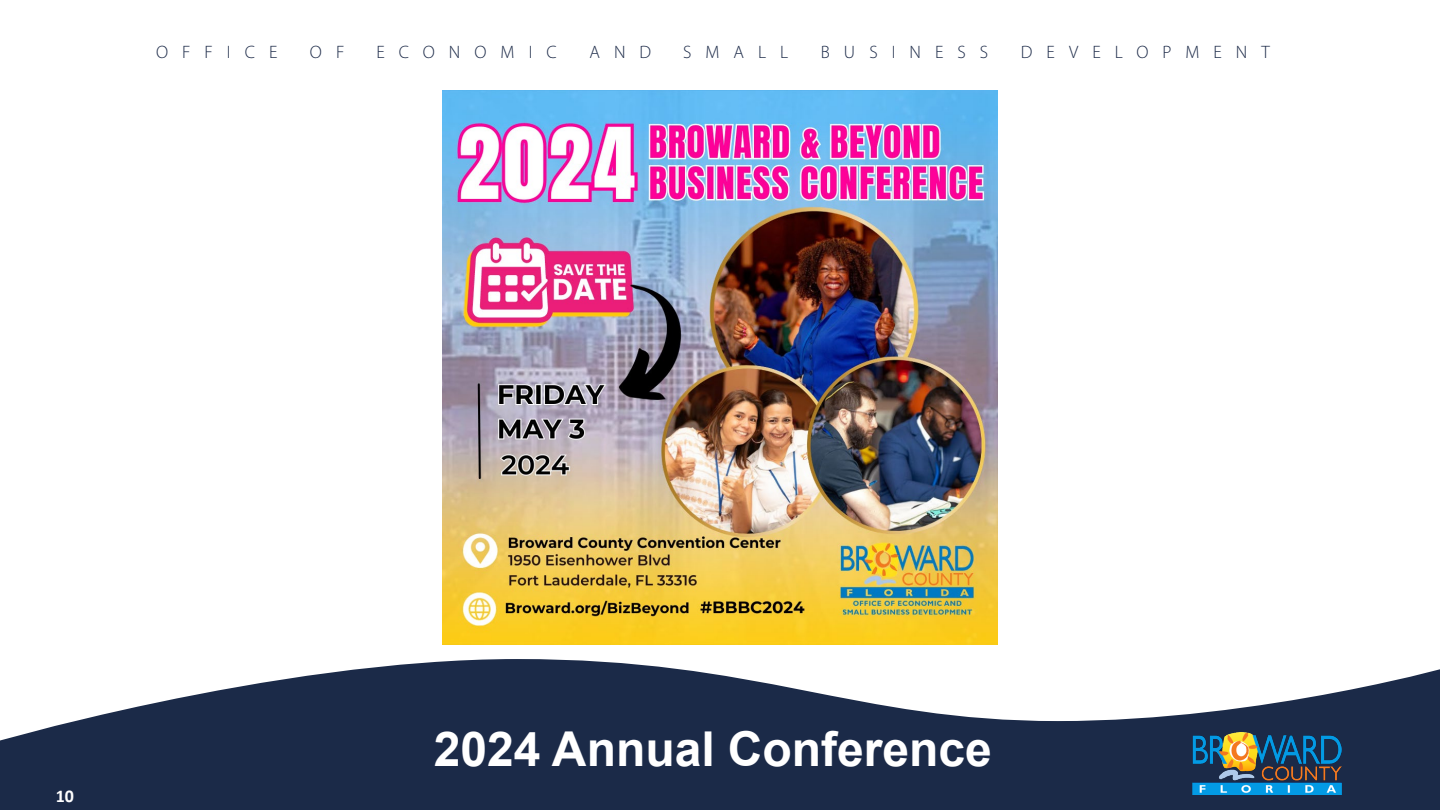
<style>
.page{position:relative;width:1440px;height:810px;background:#fff}
.page>*{position:absolute;margin:0;border:0;box-sizing:border-box;transform-origin:0 0}
.t1{font:700 48px "Arial";color:#fff}
.t2{font:300 18px "Myriad Pro";letter-spacing:.78em;color:#1c2a48}
.t3{font:700 18px "Calibri";color:#fff}
</style>
<div class="page">
<svg style="left:0;top:659px;width:1440px;height:151px;fill:#1b2a48"></svg>
<img style="left:1192px;top:732px;width:149px;height:62px">
<img style="left:443px;top:90px;width:554px;height:554px">
<p class="t2" style="left:156px;top:41px;width:123px">OFFICE</p>
<p class="t2" style="left:310px;top:41px;width:36px">O F</p>
<p class="t2" style="left:376px;top:41px;width:182px">ECONOMIC</p>
<p class="t2" style="left:589px;top:41px;width:63px">AND</p>
<p class="t2" style="left:683px;top:41px;width:107px">SMALL</p>
<p class="t2" style="left:821px;top:41px;width:169px">BUSINESS</p>
<p class="t2" style="left:1021px;top:41px;width:251px">DEVELOPMENT</p>
<p class="t3" style="left:56px;top:783px;width:20px">10</p>
<p class="t1" style="left:434px;top:715px;width:559px">2024 Annual Conference</p>
</div>
